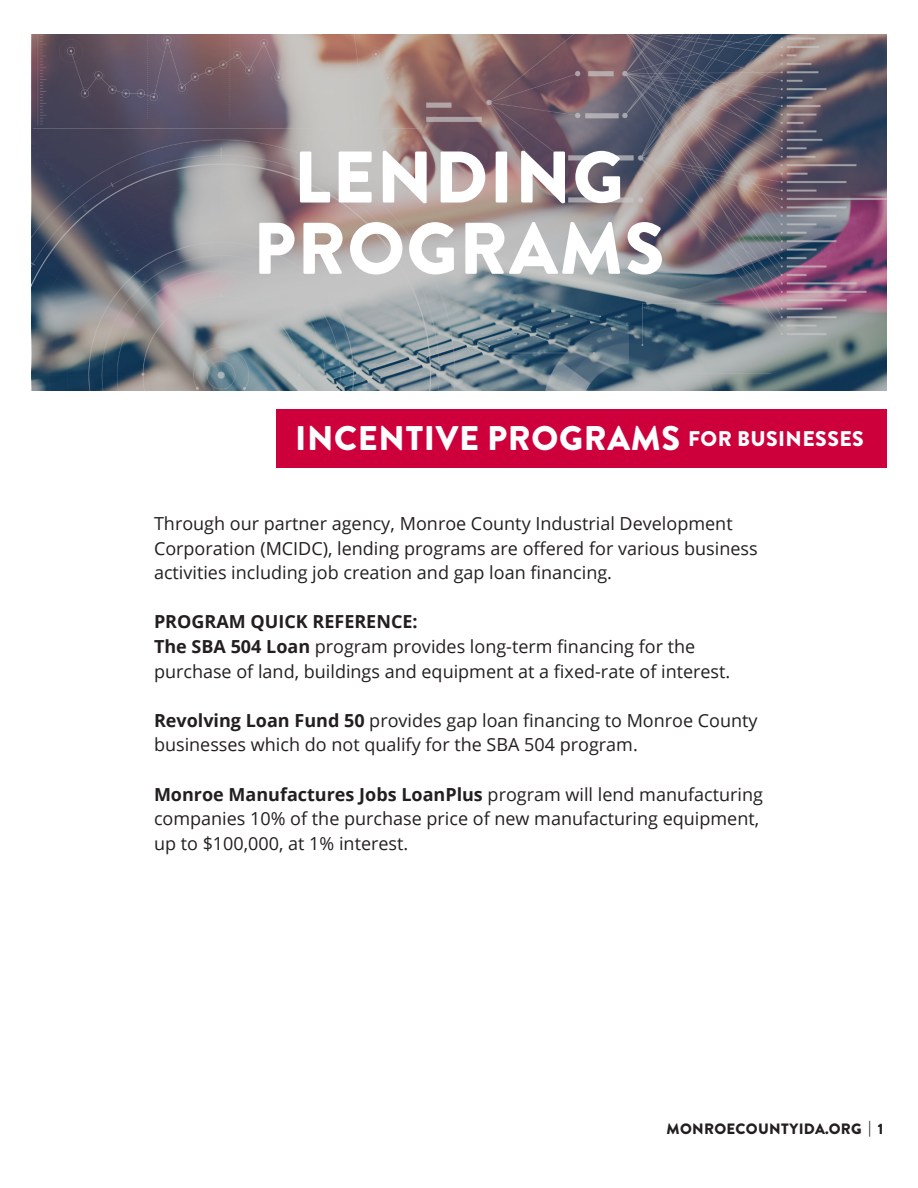
<style>
.page{position:relative;width:918px;height:1188px;background:#fff}
.page>*{position:absolute;margin:0;border:0;box-sizing:border-box;transform-origin:0 0}
.t1{font:900 72.9px "Brandon Grotesque";letter-spacing:.02em;color:#fff}
.t2{font:900 34.2px "Brandon Grotesque";letter-spacing:.02em;color:#fff}
.t3{font:18px/24.6px "Open Sans";color:#231f20}
.t4{font:700 18px "Open Sans";color:#231f20}
.t5{font:900 15px "Brandon Grotesque";letter-spacing:.02em;color:#231f20}
.s1{font-size:21.15px}
.s2{font-weight:700}
</style>
<div class="page">
<img style="left:32px;top:35px;width:854px;height:356px">
<div style="left:276px;top:409px;width:610px;height:59px;background:#ce003c"></div>
<p class="t1" style="left:294px;top:126px;width:332px">LENDING</p>
<p class="t1" style="left:253px;top:197px;width:413px">PROGRAMS</p>
<p class="t2" style="left:295px;top:414px;width:570px">INCENTIVE PROGRAMS <span class="s1">FOR BUSINESSES</span></p>
<p class="t3" style="left:154px;top:511px;width:605px">Through our partner agency, Monroe County Industrial Development<br>Corporation (MCIDC), lending programs are offered for various business activities including job creation and gap loan financing.</p>
<p class="t4" style="left:154px;top:609px;width:265px">PROGRAM QUICK REFERENCE:</p>
<p class="t3" style="left:154px;top:634px;width:578px"><span class="s2">The SBA 504 Loan</span> program provides long-term financing for the purchase of land, buildings and equipment at a fixed-rate of interest.</p>
<p class="t3" style="left:154px;top:708px;width:605px"><span class="s2">Revolving Loan Fund 50</span> provides gap loan financing to Monroe County businesses which do not qualify for the SBA 504 program.</p>
<p class="t3" style="left:154px;top:781px;width:611px"><span class="s2">Monroe Manufactures Jobs LoanPlus</span> program will lend manufacturing companies 10% of the purchase price of new manufacturing equipment, up to $100,000, at 1% interest.</p>
<p class="t5" style="left:667px;top:1118px;width:218px">MONROECOUNTYIDA.ORG | 1</p>
</div>
